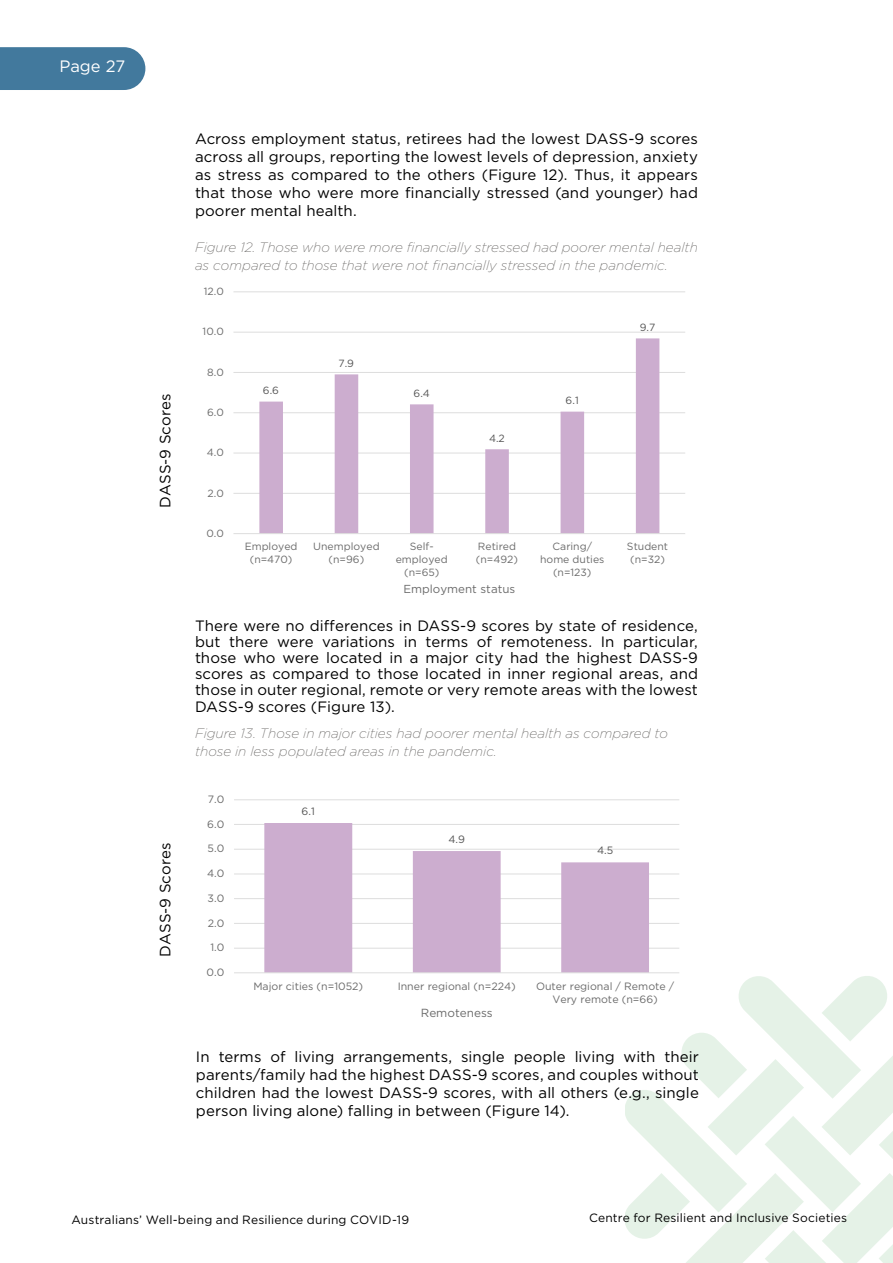
<style>
.page{position:relative;width:893px;height:1263px;background:#fff}
.page>*{position:absolute;margin:0;border:0;box-sizing:border-box;transform-origin:0 0}
.t1{font:16.5px "Gotham";color:#fff}
.t2{font:15px/18px "Gotham";letter-spacing:.005em;color:#000;text-align:justify}
.Annotation_text{font:italic 200 13.5px/18px "Gotham";letter-spacing:.005em;color:#605e5c}
.t3{font:12px "Gotham";letter-spacing:.015em;color:#000}
.t4{font:11.7px "Gotham";color:#6b6b6b}
.t5{font:11.55px "Gotham";color:#6b6b6b}
.t6{font:10.65px/12.8px "Gotham";color:#6b6b6b;text-align:center}
.t7{font:10.65px "Gotham";color:#555}
.t8{font:10.5px/12.6px "Gotham";letter-spacing:-.005em;color:#6b6b6b;text-align:center}
.t9{font:10.5px "Gotham";color:#555}
</style>
<div class="page">
<svg style="left:626px;top:976px;width:267px;height:287px"></svg>
<div style="left:0;top:47px;width:145px;height:43px;background:#42799d"></div>
<hr style="left:233px;top:493px;width:452px;height:1px;background:#ddd">
<hr style="left:233px;top:453px;width:452px;height:1px;background:#ddd">
<hr style="left:233px;top:412px;width:452px;height:1px;background:#ddd">
<hr style="left:233px;top:372px;width:452px;height:1px;background:#ddd">
<hr style="left:233px;top:332px;width:452px;height:1px;background:#ddd">
<hr style="left:233px;top:291px;width:452px;height:1px;background:#ddd">
<svg style="left:259px;top:338px;width:400px;height:195px"></svg>
<hr style="left:233px;top:533px;width:452px;height:1px;background:#ddd">
<hr style="left:234px;top:948px;width:445px;height:1px;background:#ddd">
<hr style="left:234px;top:923px;width:445px;height:1px;background:#ddd">
<hr style="left:234px;top:898px;width:445px;height:1px;background:#ddd">
<hr style="left:234px;top:873px;width:445px;height:1px;background:#ddd">
<hr style="left:234px;top:849px;width:445px;height:1px;background:#ddd">
<hr style="left:234px;top:824px;width:445px;height:1px;background:#ddd">
<hr style="left:234px;top:799px;width:445px;height:1px;background:#ddd">
<svg style="left:264px;top:823px;width:385px;height:149px;fill:#ccadcf"></svg>
<hr style="left:234px;top:972px;width:445px;height:1px;background:#ddd">
<p class="t1" style="left:59px;top:56px;width:67px">Page 27</p>
<p class="t2" style="left:156px;top:507px;width:115px;rotate:-90deg">DASS-9 Scores</p>
<p class="t2" style="left:156px;top:956px;width:115px;rotate:-90deg">DASS-9 Scores</p>
<p class="t2" style="left:195px;top:129px;width:504px">Across employment status, retirees had the lowest DASS-9 scores across all groups, reporting the lowest levels of depression, anxiety as stress as compared to the others (Figure 12). Thus, it appears that those who were more financially stressed (and younger) had poorer mental health.</p>
<p class="Annotation_text" style="left:195px;top:238px;width:504px">Figure 12. Those who were more financially stressed had poorer mental health as compared to those that were not financially stressed in the pandemic.</p>
<p class="t8" style="left:204px;top:285px;width:22px">12.0</p>
<p class="t8" style="left:203px;top:325px;width:23px">10.0</p>
<p class="t8" style="left:207px;top:365px;width:18px">8.0</p>
<p class="t8" style="left:207px;top:406px;width:18px">6.0</p>
<p class="t8" style="left:207px;top:446px;width:19px">4.0</p>
<p class="t8" style="left:208px;top:486px;width:18px">2.0</p>
<p class="t8" style="left:206px;top:527px;width:19px">0.0</p>
<p class="t9" style="left:263px;top:383px;width:18px">6.6</p>
<p class="t9" style="left:339px;top:356px;width:17px">7.9</p>
<p class="t9" style="left:414px;top:386px;width:18px">6.4</p>
<p class="t9" style="left:489px;top:431px;width:17px">4.2</p>
<p class="t9" style="left:566px;top:393px;width:15px">6.1</p>
<p class="t9" style="left:640px;top:320px;width:17px">9.7</p>
<p class="t8" style="left:245px;top:540px;width:54px">Employed (n=470)</p>
<p class="t8" style="left:313px;top:540px;width:68px">Unemployed (n=96)</p>
<p class="t8" style="left:396px;top:540px;width:53px">Self&shy;employed (n=65)</p>
<p class="t8" style="left:476px;top:540px;width:44px;text-align:left">Retired (n=492)</p>
<p class="t8" style="left:540px;top:540px;width:66px">Caring/ home duties (n=123)</p>
<p class="t8" style="left:627px;top:540px;width:43px">Student (n=32)</p>
<p class="t5" style="left:403px;top:581px;width:113px">Employment status</p>
<p class="t2" style="left:195px;top:617px;width:504px;line-height:16.2px">There were no differences in DASS-9 scores by state of residence, but there were variations in terms of remoteness. In particular, those who were located in a major city had the highest DASS-9 scores as compared to those located in inner regional areas, and those in outer regional, remote or very remote areas with the lowest DASS-9 scores (Figure 13).</p>
<p class="Annotation_text" style="left:195px;top:724px;width:474px">Figure 13. Those in major cities had poorer mental health as compared to those in less populated areas in the pandemic.</p>
<p class="t6" style="left:208px;top:793px;width:18px">7.0</p>
<p class="t6" style="left:207px;top:817px;width:19px">6.0</p>
<p class="t6" style="left:208px;top:842px;width:18px">5.0</p>
<p class="t6" style="left:207px;top:867px;width:19px">4.0</p>
<p class="t6" style="left:208px;top:891px;width:18px">3.0</p>
<p class="t6" style="left:208px;top:916px;width:18px">2.0</p>
<p class="t6" style="left:210px;top:941px;width:15px">1.0</p>
<p class="t6" style="left:207px;top:966px;width:19px">0.0</p>
<p class="t7" style="left:302px;top:804px;width:15px">6.1</p>
<p class="t7" style="left:448px;top:833px;width:18px">4.9</p>
<p class="t7" style="left:597px;top:844px;width:18px">4.5</p>
<p class="t6" style="left:253px;top:979px;width:111px">Major cities (n=1052)</p>
<p class="t6" style="left:398px;top:979px;width:120px">Inner regional (n=224)</p>
<p class="t6" style="left:536px;top:979px;width:140px">Outer regional / Remote /<br>Very remote (n=66)</p>
<p class="t4" style="left:421px;top:1006px;width:73px">Remoteness</p>
<p class="t2" style="left:196px;top:1047px;width:504px">In terms of living arrangements, single people living with their parents/family had the highest DASS-9 scores, and couples without children had the lowest DASS-9 scores, with all others (e.g., single person living alone) falling in between (Figure 14).</p>
<p class="t3" style="left:71px;top:1212px;width:339px">Australians’ Well-being and Resilience during COVID-19</p>
<p class="t3" style="left:589px;top:1210px;width:260px">Centre for Resilient and Inclusive Societies</p>
</div>
